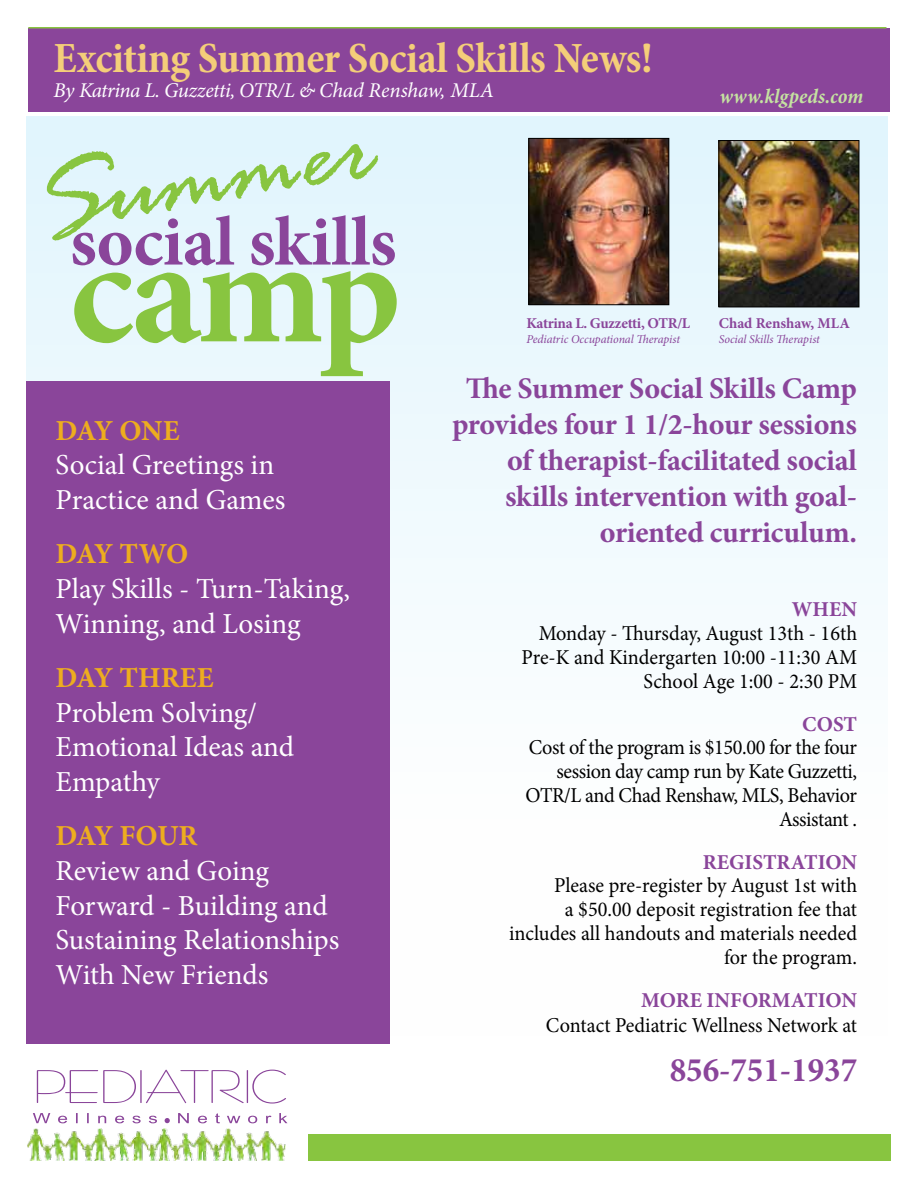
<style>
.page{position:relative;width:918px;height:1188px;background:#fff}
.page>*{position:absolute;margin:0;border:0;box-sizing:border-box;transform-origin:0 0}
.t1{font:700 151.35px "Minion Pro";color:#88c540}
.t2{font:italic 113.1px "Rage";color:#88c540}
.t3{font:700 70.2px "Minion Pro";letter-spacing:-.005em;color:#8a459a}
.t4{font:700 condensed 43.5px "Minion Pro";letter-spacing:-.01em;color:#f4ce79}
.t5{font:700 34.5px "Minion Pro";color:#8a459a;scale:.96 1}
.t6{font:700 30px/36px "Minion Pro";letter-spacing:-.01em;color:#8a459a;text-align:right}
.t7{font:28.95px/34.8px "Minion Pro";color:#fff}
.t8{font:700 28.95px "Minion Pro";letter-spacing:-.015em;color:#edad1f}
.t9{font:21.15px/23.7px "Minion Pro";letter-spacing:-.005em;color:#000;text-align:right;scale:.96 1}
.t10{font:21.15px/23.7px "Minion Pro";letter-spacing:-.025em;color:#000;text-align:right;scale:.96 1}
.t11{font:700 21.15px "Minion Pro";color:#8a459a}
.t12{font:italic 21px "Minion Pro";letter-spacing:-.02em;color:#fff}
.t13{font:italic 700 condensed 21px "Minion Pro";letter-spacing:.005em;color:#c5e3a1}
.t14{font:700 15px "Minion Pro";letter-spacing:-.02em;color:#8a459a}
.t15{font:700 15px "Minion Pro";color:#8a459a}
.t16{font:italic 12px "Minion Pro";letter-spacing:-.005em;color:#8a459a}
</style>
<div class="page">
<div style="left:26px;top:117px;width:862px;height:919px;background:linear-gradient(to bottom,#e0f4fc,#fff)"></div>
<div style="left:28px;top:28px;width:862px;height:84px;background:#8a459a"></div>
<hr style="left:28px;top:27px;width:858px;height:1px;background:#88c540">
<div style="left:308px;top:1134px;width:582px;height:27px;background:#88c540"></div>
<img style="left:27px;top:1129px;width:259px;height:32px">
<svg style="left:37px;top:1070px;width:249px;height:34px"></svg>
<svg style="left:33px;top:1113px;width:254px;height:10px"></svg>
<div style="left:26px;top:381px;width:364px;height:662px;background:#8a459a"></div>
<img style="left:721px;top:142px;width:136px;height:163px">
<div style="left:719px;top:140px;width:140px;height:167px;border:1px solid #000"></div>
<img style="left:531px;top:140px;width:136px;height:163px">
<div style="left:529px;top:138px;width:140px;height:167px;border:1px solid #000"></div>
<h3 class="t4" style="left:53px;top:28px;width:601px">Exciting Summer Social Skills News!</h3>
<p class="t12" style="left:53px;top:76px;width:442px">By Katrina L. Guzzetti, OTR/L &amp; Chad Renshaw, MLA</p>
<p class="t13" style="left:719px;top:82px;width:146px">www.klgpeds.com</p>
<h2 class="t2" style="left:22px;top:145px;width:348px;rotate:-10deg">Summer</h2>
<h3 class="t3" style="left:70px;top:193px;width:328px">social skills</h3>
<h1 class="t1" style="left:70px;top:186px;width:333px">camp</h1>
<h3 class="t8" style="left:56px;top:410px;width:125px">DAY ONE</h3>
<h3 class="t7" style="left:56px;top:448px;width:231px">Social Greetings in<br>Practice and Games</h3>
<h3 class="t8" style="left:56px;top:534px;width:134px">DAY TWO</h3>
<h3 class="t7" style="left:56px;top:571px;width:296px">Play Skills - Turn-Taking,<br>Winning, and Losing</h3>
<h3 class="t8" style="left:56px;top:657px;width:159px">DAY THREE</h3>
<h3 class="t7" style="left:56px;top:695px;width:240px">Problem Solving/<br>Emotional Ideas and<br>Empathy</h3>
<h3 class="t8" style="left:56px;top:815px;width:144px">DAY FOUR</h3>
<h3 class="t7" style="left:56px;top:853px;width:285px">Review and Going<br>Forward - Building and<br>Sustaining Relationships<br>With New Friends</h3>
<p class="t14" style="left:527px;top:313px;width:165px">Katrina L. Guzzetti, OTR/L</p>
<p class="t16" style="left:527px;top:331px;width:155px">Pediatric Occupational Therapist</p>
<p class="t15" style="left:719px;top:313px;width:133px">Chad Renshaw, MLA</p>
<p class="t16" style="left:719px;top:331px;width:103px">Social Skills Therapist</p>
<h3 class="t6" style="left:452px;top:370px;width:406px">The Summer Social Skills Camp provides four 1 1/2-hour sessions of therapist-facilitated social skills intervention with goal&shy;oriented curriculum.</h3>
<p class="t11" style="left:792px;top:595px;width:67px">WHEN</p>
<p class="t9" style="left:522px;top:622px;width:351px">Monday - Thursday, August 13th - 16th<br>Pre-K and Kindergarten 10:00 -11:30 AM<br>School Age 1:00 - 2:30 PM</p>
<p class="t11" style="left:802px;top:709px;width:56px">COST</p>
<p class="t10" style="left:525px;top:736px;width:347px">Cost of the program is $150.00 for the four session day camp run by Kate Guzzetti,<br>OTR/L and Chad Renshaw, MLS, Behavior<br>Assistant .</p>
<p class="t11" style="left:703px;top:847px;width:156px">REGISTRATION</p>
<p class="t9" style="left:509px;top:874px;width:364px">Please pre-register by August 1st with<br>a $50.00 deposit registration fee that includes all handouts and materials needed for the program.</p>
<p class="t11" style="left:641px;top:985px;width:218px">MORE INFORMATION</p>
<p class="t9" style="left:546px;top:1014px;width:326px">Contact Pediatric Wellness Network at</p>
<h3 class="t5" style="left:670px;top:1046px;width:197px">856-751-1937</h3>
</div>
